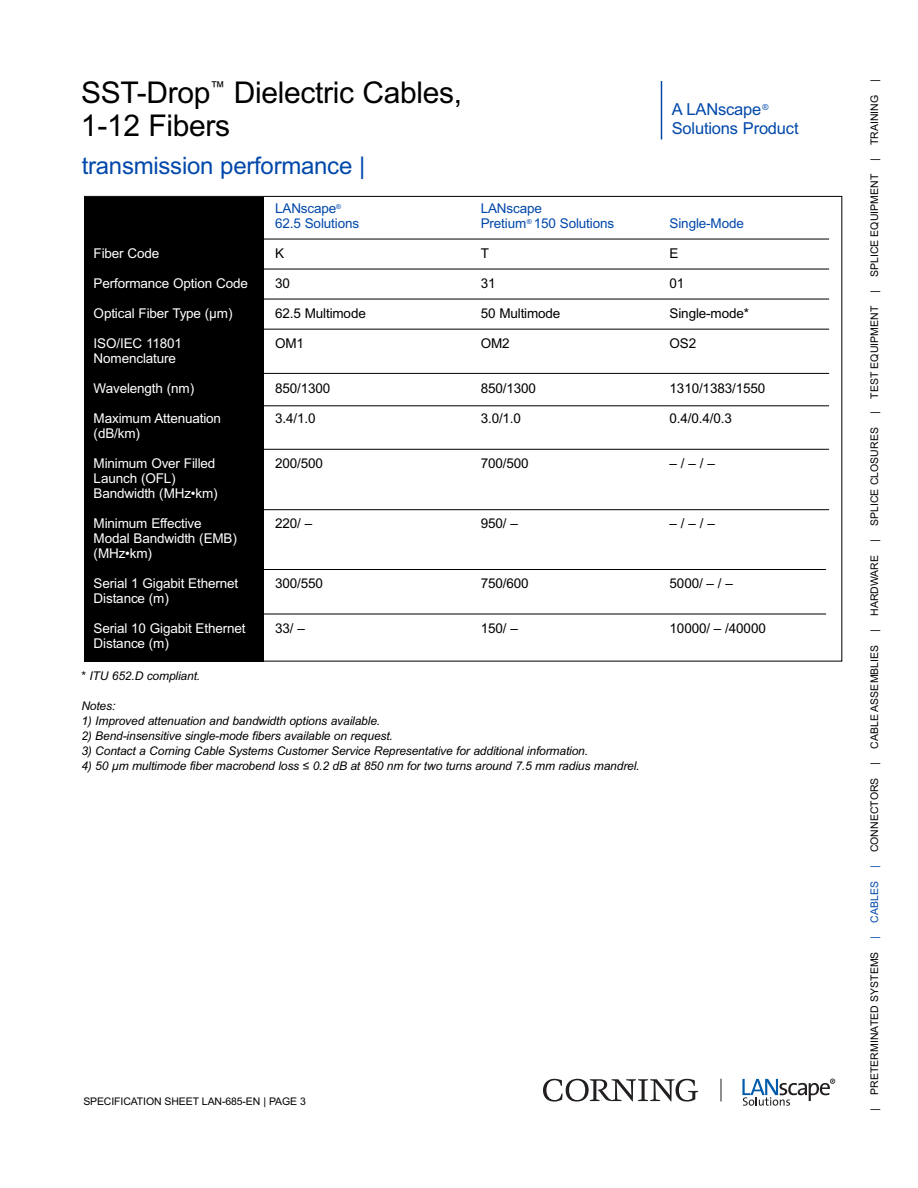
<style>
.page{position:relative;width:918px;height:1188px;background:#fff}
.page>*{position:absolute;margin:0;border:0;box-sizing:border-box;transform-origin:0 0}
.t1{font:30px/33px "Arial";letter-spacing:-.01em;color:#000}
.t2{font:24px "Arial";letter-spacing:-.01em;color:#0048aa}
.t3{font:16.5px/19.5px "Arial";letter-spacing:-.01em;color:#0048aa}
.t4{font:13.5px/15px "Arial";letter-spacing:-.01em;color:#fff}
.t5{font:13.5px "Arial";letter-spacing:-.01em;color:#000}
.t6{font:13.5px "Arial";letter-spacing:-.01em;color:#0048aa}
.t7{font:italic 12px "Arial";letter-spacing:-.01em;color:#000}
.t8{font:10.5px "Arial";letter-spacing:.005em;color:#000}
.s1{color:#0048aa}
</style>
<div class="page">
<div style="left:84px;top:197px;width:180px;height:465px;background:#000"></div>
<svg style="left:543px;top:1079px;width:155px;height:23px"></svg>
<svg style="left:742px;top:1079px;width:93px;height:27px"></svg>
<svg style="left:721px;top:1079px;width:1px;height:23px"></svg>
<hr style="left:661px;top:81px;width:1px;height:59px;background:#0048aa">
<hr style="left:93px;top:239px;width:736px;height:1px;background:#000">
<hr style="left:93px;top:269px;width:736px;height:1px;background:#000">
<hr style="left:93px;top:329px;width:736px;height:1px;background:#000">
<hr style="left:93px;top:299px;width:736px;height:1px;background:#000">
<hr style="left:93px;top:373px;width:736px;height:1px;background:#000">
<hr style="left:93px;top:405px;width:736px;height:1px;background:#000">
<hr style="left:93px;top:449px;width:736px;height:1px;background:#000">
<hr style="left:93px;top:509px;width:736px;height:1px;background:#000">
<hr style="left:90px;top:569px;width:736px;height:1px;background:#000">
<hr style="left:90px;top:614px;width:736px;height:1px;background:#000">
<h1 class="t1" style="left:81px;top:76px;width:383px">SST-Drop<sup>™</sup> Dielectric Cables,<br>1-12 Fibers</h1>
<h2 class="t2" style="left:82px;top:152px;width:285px">transmission performance |</h2>
<h3 class="t3" style="left:672px;top:99px;width:128px">A LANscape <sup>®<br></sup>Solutions Product</h3>
<p class="t6" style="left:275px;top:201px;width:68px">LANscape<sup>®</sup></p>
<p class="t6" style="left:481px;top:201px;width:63px">LANscape</p>
<p class="t6" style="left:275px;top:216px;width:85px">62.5 Solutions</p>
<p class="t6" style="left:481px;top:216px;width:135px">Pretium<sup>®</sup> 150 Solutions</p>
<p class="t6" style="left:670px;top:216px;width:76px">Single-Mode</p>
<p class="t4" style="left:94px;top:246px;width:67px">Fiber Code</p>
<p class="t5" style="left:275px;top:246px;width:11px">K</p>
<p class="t5" style="left:481px;top:246px;width:10px">T</p>
<p class="t5" style="left:670px;top:246px;width:11px">E</p>
<p class="t4" style="left:94px;top:276px;width:156px">Performance Option Code</p>
<p class="t5" style="left:275px;top:276px;width:16px">30</p>
<p class="t5" style="left:481px;top:276px;width:16px">31</p>
<p class="t5" style="left:670px;top:276px;width:16px">01</p>
<p class="t4" style="left:94px;top:306px;width:140px">Optical Fiber Type (µm)</p>
<p class="t5" style="left:275px;top:306px;width:92px">62.5 Multimode</p>
<p class="t5" style="left:481px;top:306px;width:81px">50 Multimode</p>
<p class="t5" style="left:670px;top:306px;width:81px">Single-mode*</p>
<p class="t4" style="left:94px;top:336px;width:90px">ISO/IEC 11801</p>
<p class="t5" style="left:275px;top:336px;width:30px">OM1</p>
<p class="t5" style="left:481px;top:336px;width:30px">OM2</p>
<p class="t5" style="left:670px;top:336px;width:28px">OS2</p>
<p class="t4" style="left:94px;top:351px;width:84px">Nomenclature</p>
<p class="t4" style="left:94px;top:381px;width:102px">Wavelength (nm)</p>
<p class="t5" style="left:275px;top:381px;width:57px">850/1300</p>
<p class="t5" style="left:481px;top:381px;width:57px">850/1300</p>
<p class="t5" style="left:670px;top:381px;width:97px">1310/1383/1550</p>
<p class="t4" style="left:94px;top:411px;width:129px">Maximum Attenuation</p>
<p class="t5" style="left:275px;top:411px;width:42px">3.4/1.0</p>
<p class="t5" style="left:481px;top:411px;width:42px">3.0/1.0</p>
<p class="t5" style="left:670px;top:411px;width:64px">0.4/0.4/0.3</p>
<p class="t4" style="left:94px;top:426px;width:48px">(dB/km)</p>
<p class="t4" style="left:94px;top:456px;width:123px">Minimum Over Filled</p>
<p class="t5" style="left:275px;top:456px;width:49px">200/500</p>
<p class="t5" style="left:481px;top:456px;width:49px">700/500</p>
<p class="t5" style="left:670px;top:456px;width:47px">–/–/–</p>
<p class="t4" style="left:94px;top:471px;width:126px">Launch (OFL)<br>Bandwidth (MHz•km)</p>
<p class="t4" style="left:94px;top:516px;width:110px">Minimum Effective</p>
<p class="t5" style="left:275px;top:516px;width:39px">220/ –</p>
<p class="t5" style="left:481px;top:516px;width:39px">950/ –</p>
<p class="t5" style="left:670px;top:516px;width:47px">–/–/–</p>
<p class="t4" style="left:94px;top:531px;width:145px">Modal Bandwidth (EMB) (MHz•km)</p>
<p class="t4" style="left:94px;top:576px;width:146px">Serial 1 Gigabit Ethernet</p>
<p class="t5" style="left:275px;top:576px;width:49px">300/550</p>
<p class="t5" style="left:481px;top:576px;width:49px">750/600</p>
<p class="t5" style="left:670px;top:576px;width:65px">5000/ – / –</p>
<p class="t4" style="left:94px;top:591px;width:77px">Distance (m)</p>
<p class="t4" style="left:94px;top:621px;width:153px">Serial 10 Gigabit Ethernet</p>
<p class="t5" style="left:275px;top:621px;width:31px">33/ –</p>
<p class="t5" style="left:481px;top:621px;width:39px">150/ –</p>
<p class="t5" style="left:670px;top:621px;width:98px">10000/ – /40000</p>
<p class="t4" style="left:94px;top:636px;width:77px">Distance (m)</p>
<p class="t7" style="left:81px;top:669px;width:120px">* ITU 652.D compliant.</p>
<p class="t7" style="left:81px;top:699px;width:36px">Notes:</p>
<p class="t7" style="left:81px;top:714px;width:300px">1) Improved attenuation and bandwidth options available.</p>
<p class="t7" style="left:81px;top:729px;width:313px">2) Bend-insensitive single-mode fibers available on request.</p>
<p class="t7" style="left:81px;top:744px;width:508px">3) Contact a Corning Cable Systems Customer Service Representative for additional information.</p>
<p class="t7" style="left:81px;top:759px;width:560px">4) 50 µm multimode fiber macrobend loss ≤ 0.2 dB at 850 nm for two turns around 7.5 mm radius mandrel.</p>
<p class="t8" style="left:83px;top:1096px;width:224px">SPECIFICATION SHEET LAN-685-EN | PAGE 3</p>
<p class="t8" style="left:868px;top:1111px;width:1033px;rotate:-90deg">| PRETERMINATED SYSTEMS <span class="s1">| CABLES |</span> CONNECTORS | CABLE ASSEMBLIES | HARDWARE | SPLICE CLOSURES | TEST EQUIPMENT | SPLICE EQUIPMENT | TRAINING |</p>
</div>
